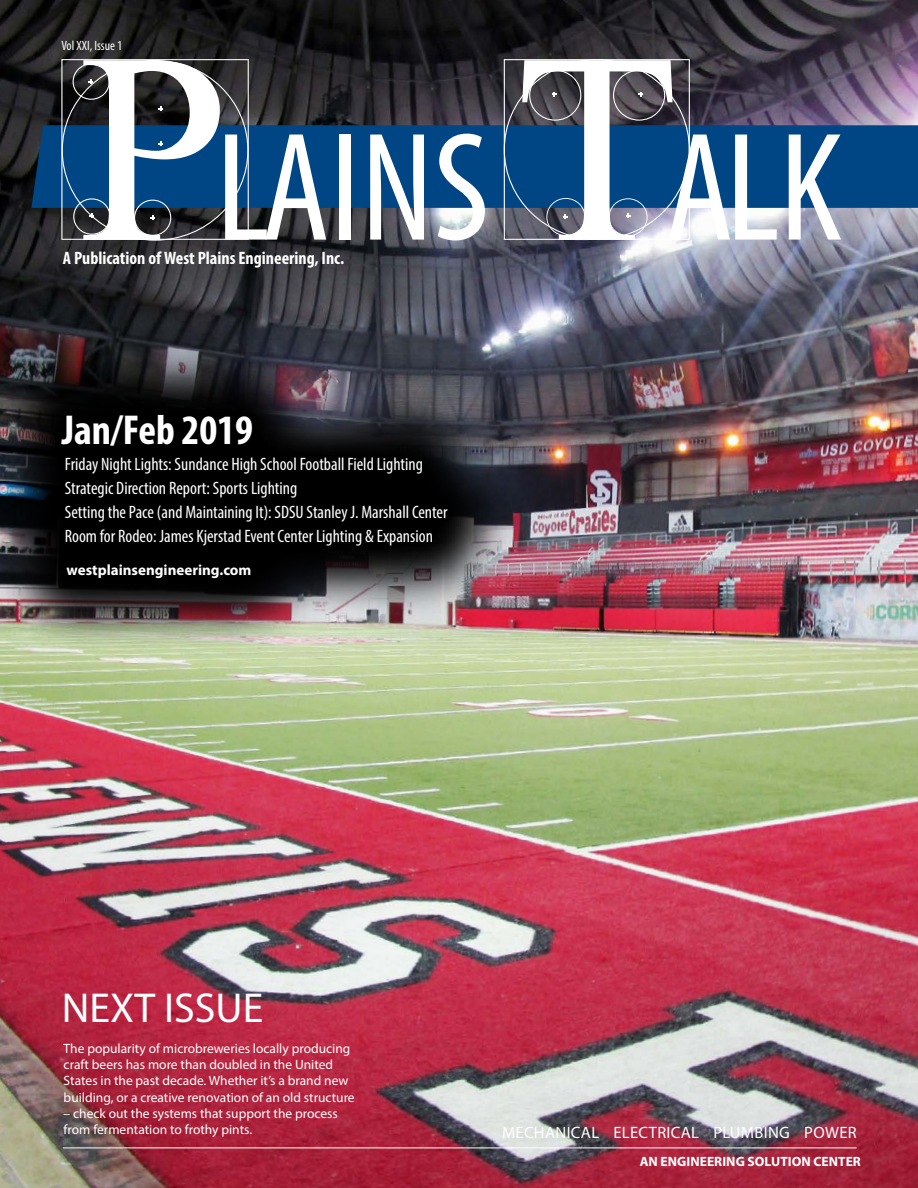
<style>
.page{position:relative;width:918px;height:1188px;background:#fff}
.page>*{position:absolute;margin:0;border:0;box-sizing:border-box;transform-origin:0 0}
.t1{font:700 condensed 42px "Myriad Pro";color:#fff}
.t2{font:42px "Myriad Pro";color:#fff}
.t3{font:condensed 18px/24px "Myriad Pro";color:#fff}
.t4{font:700 condensed 18px "Myriad Pro";color:#fff}
.t5{font:16.5px "Myriad Pro";letter-spacing:.02em;color:#fff}
.t6{font:700 15px "Myriad Pro";color:#fff}
.t7{font:13.5px/16.2px "Myriad Pro";color:#fff}
.t8{font:700 13.5px "Myriad Pro";letter-spacing:.005em;color:#fff}
.t9{font:condensed 13.5px "Myriad Pro";color:#fff}
</style>
<div class="page">
<img style="left:0;top:0;width:918px;height:1188px">
<svg style="left:31px;top:125px;width:887px;height:83px;background:#024581"></svg>
<hr style="left:63px;top:1148px;width:794px;height:1px;background:#fff">
<img style="left:0;top:338px;width:523px;height:316px">
<svg style="left:61px;top:59px;width:265px;height:182px"></svg>
<div style="left:339px;top:135px;width:12px;height:105px;background:#fff"></div>
<svg style="left:370px;top:135px;width:54px;height:105px"></svg>
<svg style="left:438px;top:134px;width:47px;height:107px"></svg>
<svg style="left:504px;top:59px;width:273px;height:181px"></svg>
<svg style="left:789px;top:135px;width:52px;height:105px"></svg>
<p class="t9" style="left:61px;top:38px;width:63px">Vol XXI, Issue 1</p>
<h2 class="t4" style="left:63px;top:247px;width:283px">A Publication of West Plains Engineering, Inc.</h2>
<h1 class="t1" style="left:62px;top:403px;width:193px">Jan/Feb 2019</h1>
<p class="t3" style="left:65px;top:452px;width:384px">Friday Night Lights: Sundance High School Football Field Lighting Strategic Direction Report: Sports Lighting<br>Setting the Pace (and Maintaining It): SDSU Stanley J. Marshall Center Room for Rodeo: James Kjerstad Event Center Lighting &amp; Expansion</p>
<p class="t6" style="left:67px;top:560px;width:186px">westplainsengineering.com</p>
<h1 class="t2" style="left:62px;top:982px;width:203px">NEXT ISSUE</h1>
<p class="t7" style="left:64px;top:1040px;width:293px">The popularity of microbreweries locally producing craft beers has more than doubled in the United States in the past decade. Whether it’s a brand new building, or a creative renovation of an old structure</p>
<p class="t7" style="left:64px;top:1105px;width:276px">– check out the systems that support the process from fermentation to frothy pints.</p>
<p class="t5" style="left:502px;top:1122px;width:356px">MECHANICAL ELECTRICAL PLUMBING POWER</p>
<p class="t8" style="left:640px;top:1153px;width:223px">AN ENGINEERING SOLUTION CENTER</p>
</div>
